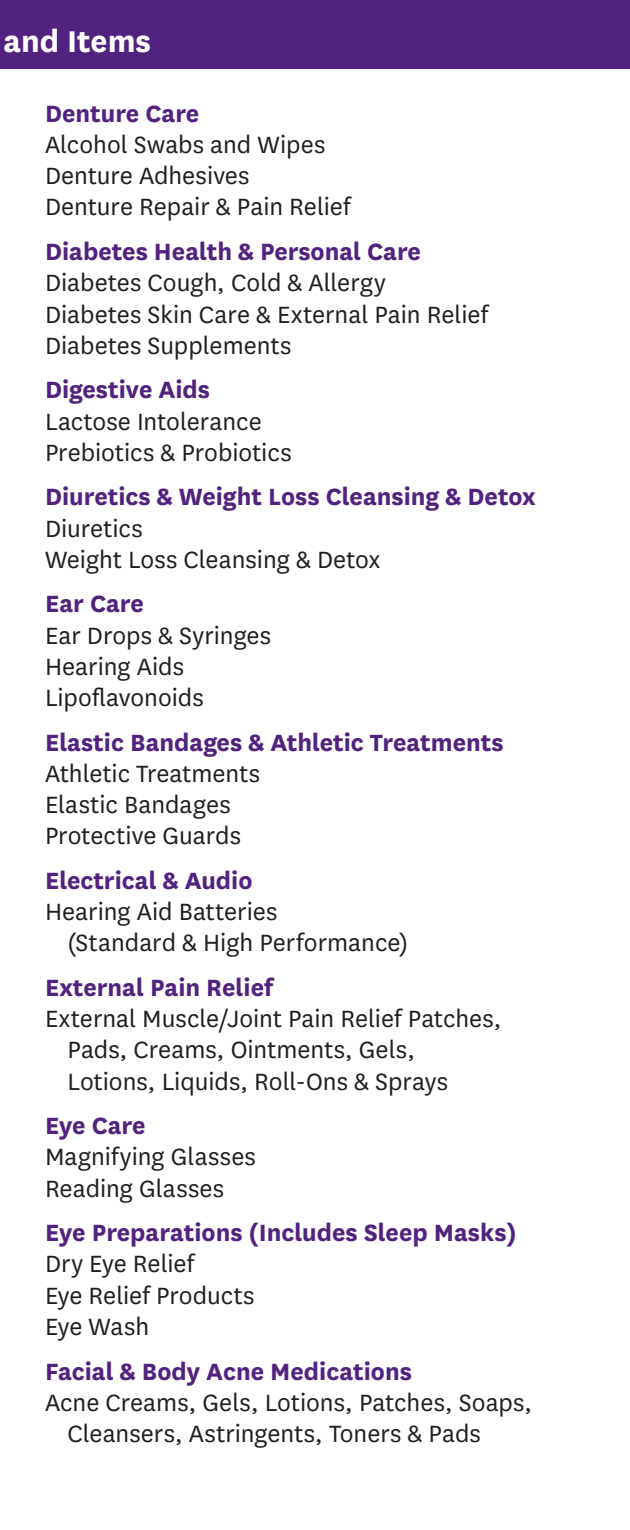
<style>
.page{position:relative;width:630px;height:1530px;background:#fff}
.page>*{position:absolute;margin:0;border:0;box-sizing:border-box;transform-origin:0 0}
.t1{font:700 35px "National";color:#fff}
.Sub-Category{font:27.5px/31.2px "National";color:#231f20}
.Category{font:700 27.5px "National";color:#52227f}
</style>
<div class="page">
<div style="left:0;top:0;width:630px;height:69px;background:#52227f"></div>
<p class="t1" style="left:4px;top:17px;width:149px">and Items</p>
<p class="Category" style="left:45px;top:94px;width:156px">Denture Care</p>
<p class="Sub-Category" style="left:45px;top:128px;width:282px">Alcohol Swabs and Wipes</p>
<p class="Sub-Category" style="left:45px;top:159px;width:206px">Denture Adhesives</p>
<p class="Sub-Category" style="left:45px;top:190px;width:307px">Denture Repair &amp; Pain Relief</p>
<p class="Category" style="left:45px;top:232px;width:378px">Diabetes Health &amp; Personal Care</p>
<p class="Sub-Category" style="left:45px;top:266px;width:342px">Diabetes Cough, Cold &amp; Allergy</p>
<p class="Sub-Category" style="left:45px;top:297px;width:445px">Diabetes Skin Care &amp; External Pain Relief</p>
<p class="Sub-Category" style="left:45px;top:329px;width:248px">Diabetes Supplements</p>
<p class="Category" style="left:45px;top:370px;width:167px">Digestive Aids</p>
<p class="Sub-Category" style="left:45px;top:404px;width:218px">Lactose Intolerance</p>
<p class="Sub-Category" style="left:45px;top:436px;width:248px">Prebiotics &amp; Probiotics</p>
<p class="Category" style="left:45px;top:477px;width:492px">Diuretics &amp; Weight Loss Cleansing &amp; Detox</p>
<p class="Sub-Category" style="left:45px;top:511px;width:99px">Diuretics</p>
<p class="Sub-Category" style="left:45px;top:543px;width:337px">Weight Loss Cleansing &amp; Detox</p>
<p class="Category" style="left:45px;top:584px;width:100px">Ear Care</p>
<p class="Sub-Category" style="left:45px;top:618px;width:228px">Ear Drops &amp; Syringes</p>
<p class="Sub-Category" style="left:45px;top:650px;width:141px">Hearing Aids</p>
<p class="Sub-Category" style="left:45px;top:681px;width:160px">Lipoflavonoids</p>
<p class="Category" style="left:45px;top:723px;width:460px">Elastic Bandages &amp; Athletic Treatments</p>
<p class="Sub-Category" style="left:45px;top:757px;width:217px">Athletic Treatments</p>
<p class="Sub-Category" style="left:45px;top:788px;width:187px">Elastic Bandages</p>
<p class="Sub-Category" style="left:45px;top:819px;width:198px">Protective Guards</p>
<p class="Category" style="left:45px;top:861px;width:209px">Electrical &amp; Audio</p>
<p class="Sub-Category" style="left:67px;top:895px;width:342px;text-indent:-22px">Hearing Aid Batteries<br>(Standard &amp; High Performance)</p>
<p class="Category" style="left:45px;top:968px;width:229px">External Pain Relief</p>
<p class="Sub-Category" style="left:67px;top:1002px;width:436px;text-indent:-22px">External Muscle/Joint Pain Relief Patches,<br>Pads, Creams, Ointments, Gels,<br>Lotions, Liquids, Roll-Ons &amp; Sprays</p>
<p class="Category" style="left:45px;top:1106px;width:102px">Eye Care</p>
<p class="Sub-Category" style="left:45px;top:1140px;width:212px">Magnifying Glasses</p>
<p class="Sub-Category" style="left:45px;top:1171px;width:181px">Reading Glasses</p>
<p class="Category" style="left:45px;top:1213px;width:473px">Eye Preparations (Includes Sleep Masks)</p>
<p class="Sub-Category" style="left:45px;top:1247px;width:151px">Dry Eye Relief</p>
<p class="Sub-Category" style="left:45px;top:1278px;width:211px">Eye Relief Products</p>
<p class="Sub-Category" style="left:45px;top:1310px;width:106px">Eye Wash</p>
<p class="Category" style="left:45px;top:1352px;width:368px">Facial &amp; Body Acne Medications</p>
<p class="Sub-Category" style="left:67px;top:1386px;width:466px;text-indent:-22px">Acne Creams, Gels, Lotions, Patches, Soaps,<br>Cleansers, Astringents, Toners &amp; Pads</p>
</div>
